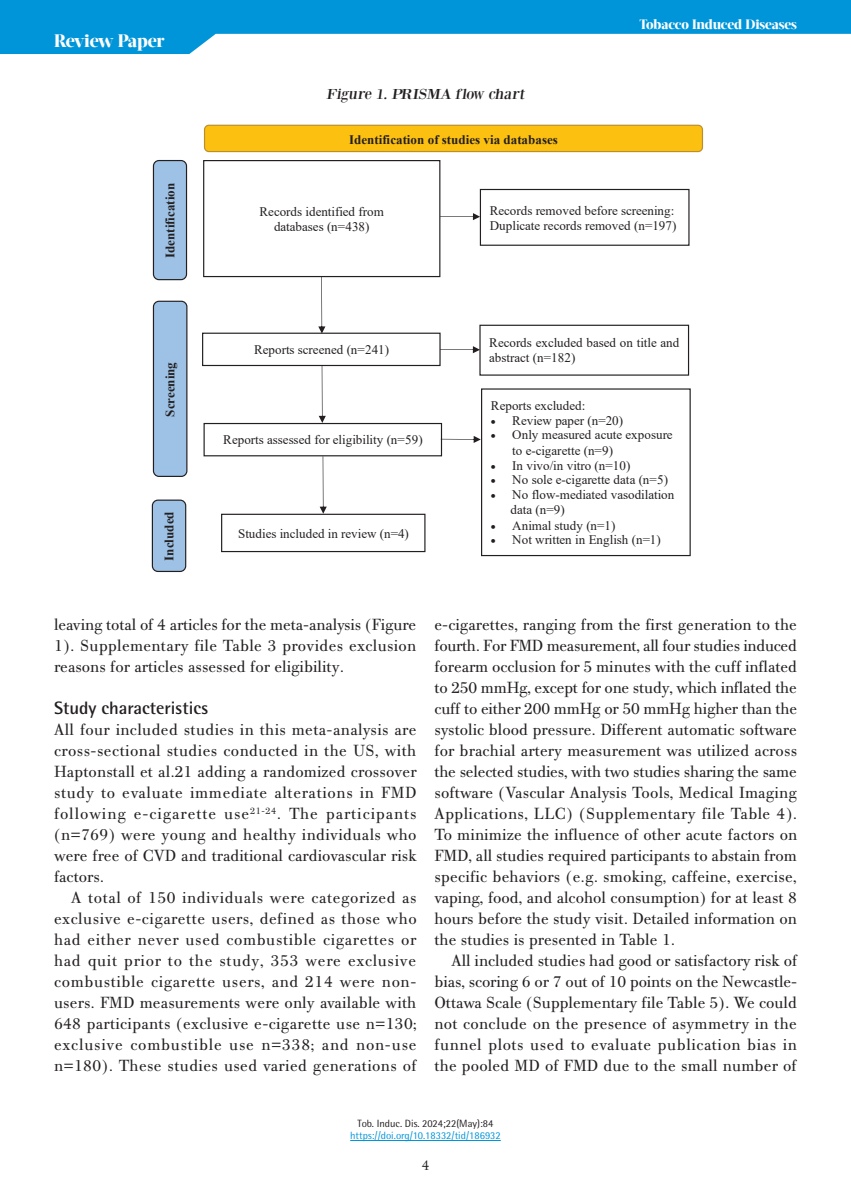
<style>
.page{position:relative;width:851px;height:1191px;background:#fff}
.page>*{position:absolute;margin:0;border:0;box-sizing:border-box;transform-origin:0 0}
.t1{font:700 18px "Rotis Semi Sans Hel";color:#231f20}
.t2{font:800 18px "Acta Display W04";letter-spacing:-.02em;color:#fff}
.t3{font:17.25px/21px "PF Bodoni Text";color:#231f20;text-align:justify}
.t4{font:15px "Bodoni XT";color:#231f20;scale:1.1 1}
.t5{font:15px "PF Bodoni Text";color:#231f20}
.t6{font:800 13.5px "Acta Display W04";letter-spacing:-.01em;color:#fff}
.t7{font:13.05px/14.9px "Times New Roman";letter-spacing:-.005em;color:#231f20}
.t8{font:700 13.05px "Times New Roman";letter-spacing:-.005em;color:#231f20}
.t9{font:10.5px "Rotis Semi Sans Hel";color:#0095d9}
.t10{font:10.5px "Rotis Semi Sans Hel";color:#231f20}
</style>
<div class="page">
<svg style="left:0;top:0;width:850px;height:54px;fill:#0095d9"></svg>
<hr style="left:350px;top:1140px;width:150px;height:1px;background:#0095d9">
<div style="left:204px;top:125px;width:499px;height:27px;background:#fcc011;border:1px solid #bb8e2d;border-radius:4px"></div>
<div style="left:153px;top:160px;width:34px;height:120px;background:#9dc2e5;border:1px solid #231f20;border-radius:6px"></div>
<div style="left:481px;top:388px;width:209px;height:168px;border:1px solid #231f20"></div>
<div style="left:202px;top:332px;width:238px;height:34px;border:1px solid #231f20"></div>
<div style="left:152px;top:499px;width:34px;height:73px;background:#9dc2e5;border:1px solid #231f20;border-radius:6px"></div>
<div style="left:203px;top:160px;width:237px;height:117px;border:1px solid #231f20"></div>
<div style="left:221px;top:514px;width:204px;height:38px;border:1px solid #231f20"></div>
<div style="left:153px;top:301px;width:34px;height:176px;background:#9dc2e5;border:1px solid #231f20;border-radius:6px"></div>
<svg style="left:442px;top:436px;width:38px;height:7px"></svg>
<svg style="left:440px;top:213px;width:39px;height:7px"></svg>
<div style="left:479px;top:189px;width:210px;height:57px;border:1px solid #231f20"></div>
<div style="left:203px;top:423px;width:239px;height:33px;border:1px solid #231f20"></div>
<svg style="left:440px;top:346px;width:39px;height:7px"></svg>
<div style="left:479px;top:325px;width:210px;height:51px;border:1px solid #231f20"></div>
<svg style="left:319px;top:456px;width:8px;height:58px"></svg>
<svg style="left:318px;top:276px;width:7px;height:57px"></svg>
<svg style="left:318px;top:365px;width:8px;height:58px"></svg>
<p class="t2" style="left:54px;top:30px;width:112px">Review Paper</p>
<p class="t8" style="left:161px;top:258px;width:77px;rotate:-90deg">Identification</p>
<p class="t8" style="left:161px;top:416px;width:56px;rotate:-90deg">Screening</p>
<p class="t8" style="left:160px;top:561px;width:51px;rotate:-90deg">Included</p>
<p class="t4" style="left:326px;top:85px;width:184px">Figure 1. PRISMA flow chart</p>
<p class="t8" style="left:349px;top:130px;width:210px">Identification of studies via databases</p>
<p class="t6" style="left:639px;top:17px;width:159px">Tobacco Induced Diseases</p>
<p class="t7" style="left:259px;top:204px;width:126px;text-align:center">Records identified from databases (n=438)</p>
<p class="t7" style="left:254px;top:342px;width:136px">Reports screened (n=241)</p>
<p class="t7" style="left:223px;top:432px;width:201px">Reports assessed for eligibility (n=59)</p>
<p class="t7" style="left:238px;top:525px;width:172px">Studies included in review (n=4)</p>
<p class="t7" style="left:489px;top:202px;width:188px">Records removed before screening:<br>Duplicate records removed (n=197)</p>
<p class="t7" style="left:489px;top:335px;width:191px">Records excluded based on title and abstract (n=182)</p>
<p class="t7" style="left:491px;top:397px;width:96px">Reports excluded:</p>
<p class="t7" style="left:491px;top:412px;width:134px">• Review paper (n=20)</p>
<p class="t7" style="left:512px;top:427px;width:162px;text-indent:-21px">• Only measured acute exposure to e-cigarette (n=9)</p>
<p class="t7" style="left:491px;top:457px;width:141px">• In vivo/in vitro (n=10)</p>
<p class="t7" style="left:491px;top:472px;width:178px">• No sole e-cigarette data (n=5)</p>
<p class="t7" style="left:510px;top:487px;width:165px;text-indent:-20px">• No flow-mediated vasodilation data (n=9)</p>
<p class="t7" style="left:491px;top:517px;width:126px">• Animal study (n=1)</p>
<p class="t7" style="left:491px;top:532px;width:171px">• Not written in English (n=1)</p>
<p class="t3" style="left:54px;top:614px;width:364px">leaving total of 4 articles for the meta-analysis (Figure 1). Supplementary file Table 3 provides exclusion reasons for articles assessed for eligibility.</p>
<p class="t1" style="left:54px;top:697px;width:156px">Study characteristics</p>
<p class="t3" style="left:54px;top:719px;width:364px">All four included studies in this meta-analysis are cross-sectional studies conducted in the US, with Haptonstall et al.21 adding a randomized crossover study to evaluate immediate alterations in FMD following e-cigarette use<sup>21-24</sup>. The participants (n=769) were young and healthy individuals who were free of CVD and traditional cardiovascular risk factors.</p>
<p class="t3" style="left:54px;top:887px;width:364px;text-indent:17px">A total of 150 individuals were categorized as exclusive e-cigarette users, defined as those who had either never used combustible cigarettes or had quit prior to the study, 353 were exclusive combustible cigarette users, and 214 were non&shy;users. FMD measurements were only available with 648 participants (exclusive e-cigarette use n=130; exclusive combustible use n=338; and non-use n=180). These studies used varied generations of</p>
<p class="t3" style="left:434px;top:614px;width:364px">e-cigarettes, ranging from the first generation to the fourth. For FMD measurement, all four studies induced forearm occlusion for 5 minutes with the cuff inflated to 250 mmHg, except for one study, which inflated the cuff to either 200 mmHg or 50 mmHg higher than the systolic blood pressure. Different automatic software for brachial artery measurement was utilized across the selected studies, with two studies sharing the same software (Vascular Analysis Tools, Medical Imaging Applications, LLC) (Supplementary file Table 4).<br>To minimize the influence of other acute factors on FMD, all studies required participants to abstain from specific behaviors (e.g. smoking, caffeine, exercise, vaping, food, and alcohol consumption) for at least 8 hours before the study visit. Detailed information on the studies is presented in Table 1.</p>
<p class="t3" style="left:434px;top:950px;width:364px;text-indent:17px">All included studies had good or satisfactory risk of bias, scoring 6 or 7 out of 10 points on the Newcastle-Ottawa Scale (Supplementary file Table 5). We could not conclude on the presence of asymmetry in the funnel plots used to evaluate publication bias in the pooled MD of FMD due to the small number of</p>
<p class="t10" style="left:357px;top:1116px;width:137px">Tob. Induc. Dis. 2024;22(May):84</p>
<p class="t9" style="left:350px;top:1129px;width:152px">https://doi.org/10.18332/tid/186932</p>
<p class="t5" style="left:421px;top:1156px;width:9px">4</p>
</div>
